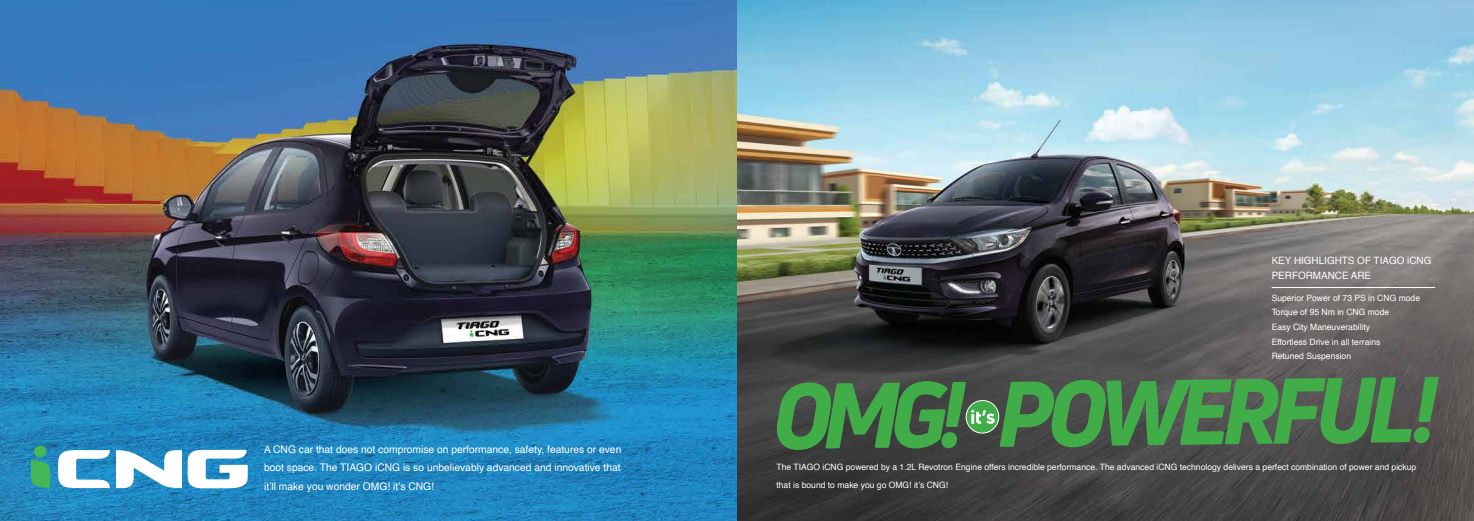
<style>
.page{position:relative;width:1474px;height:521px;background:#fff}
.page>*{position:absolute;margin:0;border:0;box-sizing:border-box;transform-origin:0 0}
.t1{font:italic 800 90.83px "Uni Neue";color:#41ad49}
.t2{font:10.5px/18.2px "Helvetica";color:#fff;text-align:justify}
.t3{font:10.15px/15px "Helvetica";color:#fff}
.t4{font:8.75px/14.7px "Helvetica";color:#fff}
</style>
<div class="page">
<img style="left:0;top:0;width:1473px;height:521px">
<svg style="left:116px;top:450px;width:66px;height:38px"></svg>
<svg style="left:188px;top:450px;width:60px;height:38px"></svg>
<svg style="left:58px;top:450px;width:52px;height:38px"></svg>
<svg style="left:31px;top:460px;width:19px;height:28px"></svg>
<div style="left:34px;top:445px;width:12px;height:13px;background:#45b757;border-radius:50%"></div>
<hr style="left:1271px;top:287px;width:163px;height:1px;background:#fff">
<div style="left:966px;top:400px;width:32px;height:33px;background:#41ad49;border-radius:50%"></div>
<div style="left:965px;top:400px;width:34px;height:33px;border:1px solid #fff;border-radius:50%"></div>
<svg style="left:971px;top:410px;width:23px;height:14px"></svg>
<p class="t2" style="left:264px;top:441px;width:359px">A CNG car that does not compromise on performance, safety, features or even boot space. The TIAGO iCNG is so unbelievably advanced and innovative that it’ll make you wonder OMG! it’s CNG!</p>
<p class="t3" style="left:1271px;top:253px;width:161px">KEY HIGHLIGHTS OF TIAGO iCNG<br>PERFORMANCE ARE</p>
<p class="t4" style="left:1271px;top:290px;width:150px">Superior Power of 73 PS in CNG mode<br>Torque of 95 Nm in CNG mode<br>Easy City Maneuverability<br>Effortless Drive in all terrains<br>Retuned Suspension</p>
<h1 class="t1" style="left:771px;top:357px;width:666px;rotate:-1deg">OMG! POWERFUL!</h1>
<p class="t4" style="left:776px;top:458px;width:641px;line-height:18.2px">The TIAGO iCNG powered by a 1.2L Revotron Engine offers incredible performance. The advanced iCNG technology delivers a perfect combination of power and pickup that is bound to make you go OMG! it’s CNG!</p>
</div>
